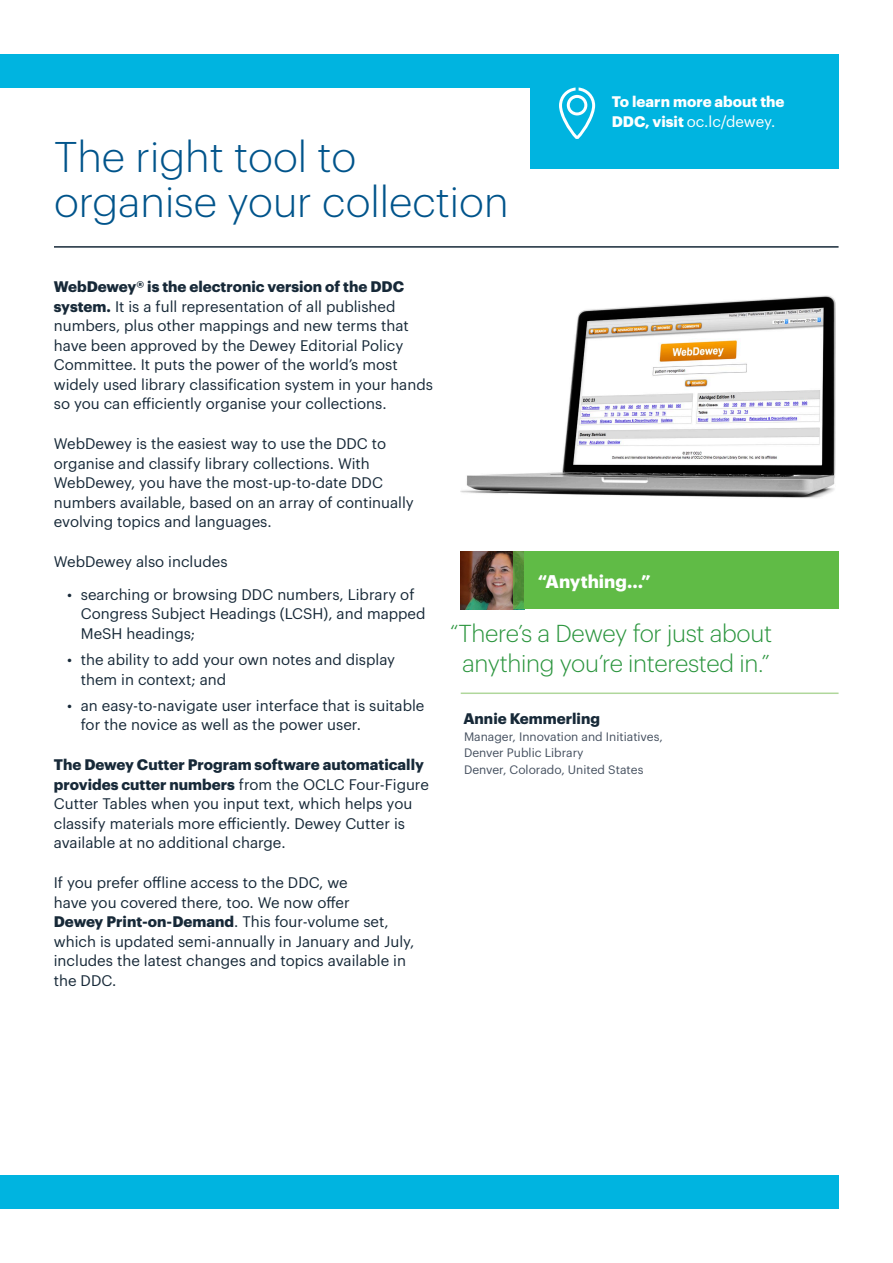
<style>
.page{position:relative;width:893px;height:1263px;background:#fff}
.page>*{position:absolute;margin:0;border:0;box-sizing:border-box;transform-origin:0 0}
.t1{font:300 42px/45px "Graphik";color:#00548b}
.t2{font:300 24px/30px "Graphik";letter-spacing:-.015em;color:#2b953e;text-align:center}
.t3{font:700 18px "Graphik";color:#fff}
.t4{font:15px/19.5px "Graphik";color:#172938}
.t5{font:700 15px/19.5px "Graphik";color:#fff}
.t6{font:700 15px "Graphik";color:#172938}
.t7{font:12px/16.5px "Graphik";color:#45505f}
.s1{font-weight:400}
.s2{font-weight:700}
</style>
<div class="page">
<div style="left:0;top:1175px;width:839px;height:34px;background:#00b4e0"></div>
<div style="left:0;top:54px;width:838px;height:34px;background:#00b4e0"></div>
<div style="left:530px;top:54px;width:309px;height:114px;background:#00b4e0"></div>
<svg style="left:559px;top:88px;width:36px;height:51px"></svg>
<hr style="left:54px;top:246px;width:784px;height:2px;background:#172938">
<hr style="left:461px;top:692px;width:378px;height:2px;background:#b0d79b">
<img style="left:461px;top:551px;width:52px;height:58px">
<div style="left:524px;top:551px;width:314px;height:58px;background:#60bb46"></div>
<svg style="left:513px;top:551px;width:11px;height:58px"></svg>
<img style="left:461px;top:295px;width:375px;height:203px">
<h1 class="t1" style="left:54px;top:131px;width:456px">The right tool to organise your collection</h1>
<p class="t5" style="left:612px;top:91px;width:174px">To learn more about the<br>DDC, visit <span class="s1">oc.lc/dewey.</span></p>
<p class="t4" style="left:54px;top:276px;width:381px"><span class="s2">WebDewey® is the electronic version of the DDC system.</span> It is a full representation of all published numbers, plus other mappings and new terms that have been approved by the Dewey Editorial Policy Committee. It puts the power of the world’s most widely used library classification system in your hands so you can efficiently organise your collections.</p>
<p class="t4" style="left:54px;top:433px;width:362px">WebDewey is the easiest way to use the DDC to organise and classify library collections. With WebDewey, you have the most-up-to-date DDC numbers available, based on an array of continually evolving topics and languages.</p>
<p class="t4" style="left:54px;top:550px;width:175px">WebDewey also includes</p>
<p class="t4" style="left:81px;top:583px;width:346px;text-indent:-14px">• searching or browsing DDC numbers, Library of<br>Congress Subject Headings (LCSH), and mapped<br>MeSH headings;</p>
<p class="t4" style="left:81px;top:649px;width:316px;text-indent:-14px">• the ability to add your own notes and display them in context; and</p>
<p class="t4" style="left:81px;top:694px;width:345px;text-indent:-14px">• an easy-to-navigate user interface that is suitable for the novice as well as the power user.</p>
<p class="t4" style="left:54px;top:754px;width:377px"><span class="s2">The Dewey Cutter Program software automatically provides cutter numbers</span> from the OCLC Four-Figure Cutter Tables when you input text, which helps you classify materials more efficiently. Dewey Cutter is available at no additional charge.</p>
<p class="t4" style="left:54px;top:871px;width:362px">If you prefer offline access to the DDC, we<br>have you covered there, too. We now offer<br><span class="s2">Dewey Print‑on‑Demand</span>. This four-volume set, which is updated semi-annually in January and July, includes the latest changes and topics available in the DDC.</p>
<p class="t3" style="left:538px;top:567px;width:114px">“Anything…”</p>
<h2 class="t2" style="left:450px;top:617px;width:323px">“There’s a Dewey for just about anything you’re interested in.”</h2>
<p class="t6" style="left:463px;top:707px;width:138px">Annie Kemmerling</p>
<p class="t7" style="left:464px;top:727px;width:200px">Manager, Innovation and Initiatives,<br>Denver Public Library<br>Denver, Colorado, United States</p>
</div>
